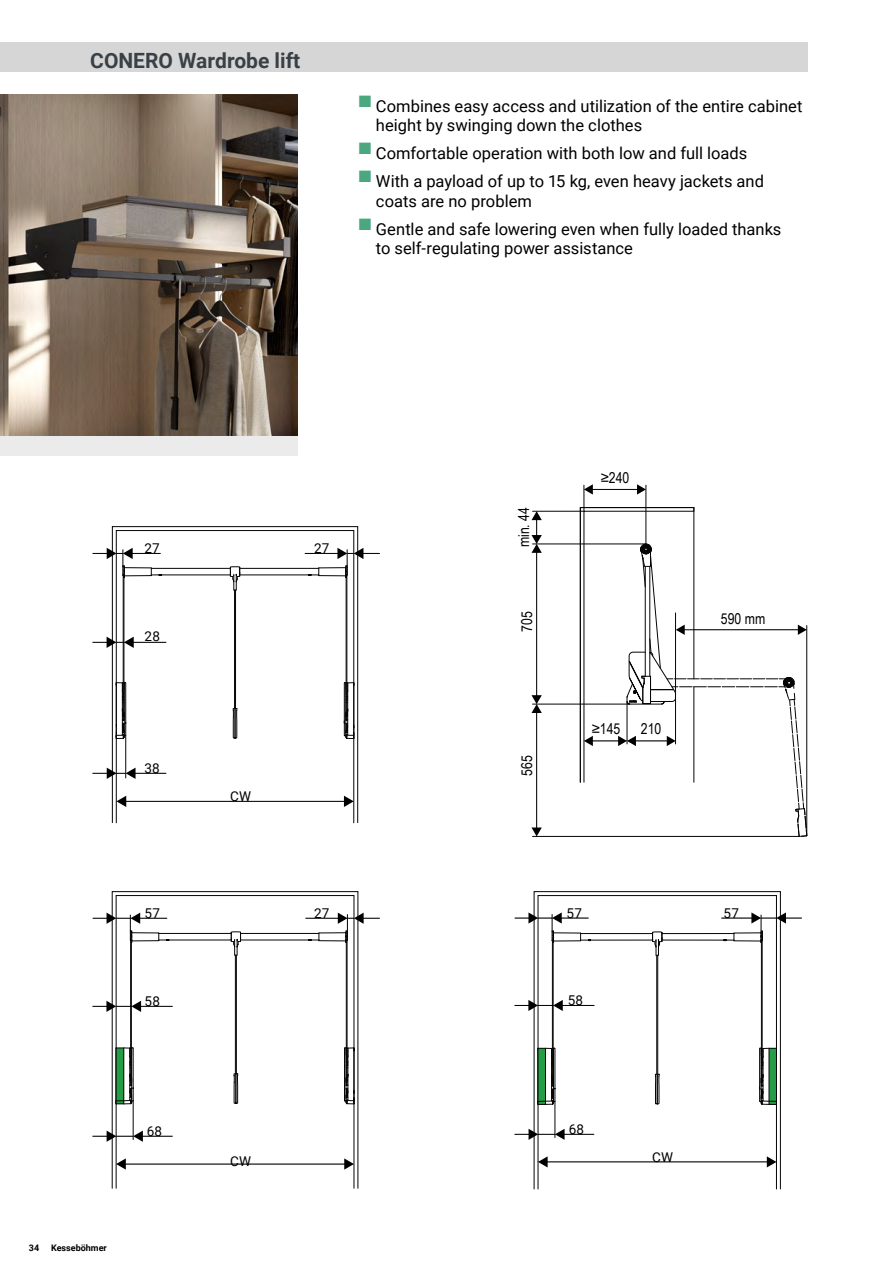
<style>
.page{position:relative;width:893px;height:1263px;background:#fff}
.page>*{position:absolute;margin:0;border:0;box-sizing:border-box;transform-origin:0 0}
.Head{font:700 21px "Roboto";color:#3a4146}
.t1{font:16.5px/19.5px "Roboto";color:#000}
.t2{font:16.5px "Zapf Dingbats ITC";color:#4aa780}
.t3{font:15px "Arial Narrow";color:#000}
.t4{font:13.5px "Roboto";letter-spacing:.015em;color:#000}
.t5{font:700 9px "Roboto";color:#000}
</style>
<div class="page">
<div style="left:0;top:43px;width:808px;height:29px;background:#d6d6d6"></div>
<div style="left:0;top:94px;width:298px;height:362px;background:#ebebeb"></div>
<img style="left:0;top:94px;width:298px;height:341px">
<div style="left:112px;top:526px;width:246px;height:297px;border:1px solid #050505"></div>
<div style="left:116px;top:530px;width:238px;height:293px;border:1px solid #050505"></div>
<svg style="left:233px;top:708px;width:5px;height:31px"></svg>
<hr style="left:234px;top:590px;width:1px;height:118px;background:#050505">
<hr style="left:235px;top:590px;width:1px;height:118px;background:#050505">
<svg style="left:230px;top:566px;width:10px;height:25px"></svg>
<hr style="left:161px;top:575px;width:69px;height:1px;background:#050505">
<hr style="left:240px;top:575px;width:69px;height:1px;background:#050505">
<hr style="left:151px;top:568px;width:79px;height:1px;background:#050505">
<hr style="left:240px;top:568px;width:79px;height:1px;background:#050505">
<hr style="left:344px;top:683px;width:1px;height:40px;background:#050505">
<hr style="left:346px;top:575px;width:1px;height:145px;background:#050505">
<hr style="left:347px;top:575px;width:1px;height:145px;background:#050505">
<hr style="left:353px;top:685px;width:1px;height:40px;background:#050505">
<svg style="left:344px;top:709px;width:10px;height:30px"></svg>
<svg style="left:344px;top:682px;width:10px;height:21px"></svg>
<hr style="left:123px;top:575px;width:1px;height:145px;background:#050505">
<hr style="left:124px;top:575px;width:1px;height:145px;background:#050505">
<svg style="left:116px;top:682px;width:11px;height:57px"></svg>
<hr style="left:125px;top:801px;width:221px;height:1px;background:#000">
<svg style="left:116px;top:796px;width:10px;height:11px"></svg>
<svg style="left:344px;top:796px;width:10px;height:11px"></svg>
<hr style="left:305px;top:553px;width:34px;height:1px;background:#000">
<hr style="left:134px;top:773px;width:32px;height:1px;background:#000">
<svg style="left:92px;top:768px;width:44px;height:11px"></svg>
<hr style="left:132px;top:642px;width:34px;height:1px;background:#000">
<svg style="left:92px;top:637px;width:42px;height:11px"></svg>
<hr style="left:125px;top:735px;width:1px;height:43px;background:#050505">
<svg style="left:93px;top:548px;width:69px;height:30px"></svg>
<svg style="left:309px;top:548px;width:71px;height:30px"></svg>
<svg style="left:234px;top:1067px;width:5px;height:37px"></svg>
<hr style="left:235px;top:955px;width:1px;height:119px;background:#050505">
<hr style="left:236px;top:955px;width:1px;height:119px;background:#050505">
<svg style="left:231px;top:932px;width:10px;height:24px"></svg>
<hr style="left:169px;top:940px;width:62px;height:1px;background:#050505">
<hr style="left:241px;top:940px;width:68px;height:1px;background:#050505">
<hr style="left:159px;top:933px;width:72px;height:1px;background:#050505">
<hr style="left:241px;top:933px;width:78px;height:1px;background:#050505">
<hr style="left:344px;top:1048px;width:1px;height:40px;background:#050505">
<hr style="left:346px;top:940px;width:1px;height:145px;background:#050505">
<hr style="left:347px;top:940px;width:1px;height:145px;background:#050505">
<hr style="left:348px;top:1048px;width:1px;height:52px;background:#050505">
<hr style="left:354px;top:1050px;width:1px;height:41px;background:#050505">
<svg style="left:344px;top:1074px;width:11px;height:30px"></svg>
<svg style="left:344px;top:1047px;width:11px;height:21px"></svg>
<hr style="left:130px;top:940px;width:1px;height:145px;background:#050505">
<hr style="left:131px;top:940px;width:1px;height:145px;background:#050505">
<svg style="left:116px;top:1047px;width:18px;height:58px"></svg>
<hr style="left:124px;top:1164px;width:222px;height:1px;background:#000">
<svg style="left:116px;top:1158px;width:10px;height:11px"></svg>
<svg style="left:344px;top:1158px;width:10px;height:11px"></svg>
<hr style="left:305px;top:918px;width:34px;height:1px;background:#000">
<hr style="left:141px;top:1136px;width:32px;height:1px;background:#000">
<svg style="left:92px;top:1130px;width:51px;height:12px"></svg>
<hr style="left:139px;top:1006px;width:34px;height:1px;background:#000">
<svg style="left:92px;top:1001px;width:49px;height:11px"></svg>
<hr style="left:133px;top:1100px;width:1px;height:39px;background:#050505">
<svg style="left:93px;top:912px;width:76px;height:31px"></svg>
<svg style="left:309px;top:912px;width:71px;height:31px"></svg>
<svg style="left:655px;top:1067px;width:5px;height:38px"></svg>
<hr style="left:656px;top:955px;width:1px;height:119px;background:#050505">
<hr style="left:657px;top:955px;width:1px;height:119px;background:#050505">
<svg style="left:652px;top:932px;width:11px;height:24px"></svg>
<hr style="left:590px;top:940px;width:63px;height:1px;background:#050505">
<hr style="left:662px;top:940px;width:62px;height:1px;background:#050505">
<hr style="left:581px;top:933px;width:72px;height:1px;background:#050505">
<hr style="left:662px;top:933px;width:72px;height:1px;background:#050505">
<hr style="left:761px;top:940px;width:1px;height:146px;background:#050505">
<hr style="left:762px;top:940px;width:1px;height:146px;background:#050505">
<hr style="left:552px;top:940px;width:1px;height:146px;background:#050505">
<hr style="left:553px;top:940px;width:1px;height:146px;background:#050505">
<svg style="left:538px;top:1048px;width:18px;height:57px"></svg>
<svg style="left:759px;top:1048px;width:18px;height:57px"></svg>
<hr style="left:546px;top:1162px;width:222px;height:1px;background:#000">
<svg style="left:538px;top:1156px;width:10px;height:11px"></svg>
<svg style="left:767px;top:1156px;width:9px;height:11px"></svg>
<hr style="left:721px;top:918px;width:32px;height:1px;background:#000">
<hr style="left:563px;top:1134px;width:31px;height:1px;background:#000">
<svg style="left:514px;top:1129px;width:51px;height:11px"></svg>
<hr style="left:561px;top:1005px;width:33px;height:1px;background:#000">
<svg style="left:514px;top:1000px;width:49px;height:11px"></svg>
<hr style="left:555px;top:1101px;width:1px;height:36px;background:#050505">
<svg style="left:515px;top:912px;width:76px;height:31px"></svg>
<svg style="left:724px;top:912px;width:78px;height:31px"></svg>
<hr style="left:536px;top:711px;width:1px;height:118px;background:#000">
<svg style="left:531px;top:827px;width:11px;height:9px"></svg>
<hr style="left:536px;top:551px;width:1px;height:146px;background:#000">
<svg style="left:531px;top:695px;width:11px;height:18px"></svg>
<hr style="left:532px;top:544px;width:114px;height:1px;background:#050505">
<hr style="left:532px;top:704px;width:98px;height:1px;background:#050505">
<hr style="left:532px;top:836px;width:267px;height:1px;background:#050505">
<svg style="left:531px;top:512px;width:11px;height:41px"></svg>
<hr style="left:532px;top:511px;width:52px;height:1px;background:#050505">
<svg style="left:580px;top:484px;width:227px;height:353px"></svg>
<p class="Head" style="left:90px;top:46px;width:212px">CONERO Wardrobe lift</p>
<p class="t2" style="left:359px;top:93px;width:14px">■</p>
<p class="t2" style="left:359px;top:141px;width:14px">■</p>
<p class="t2" style="left:359px;top:169px;width:14px">■</p>
<p class="t2" style="left:359px;top:216px;width:14px">■</p>
<p class="t1" style="left:376px;top:95px;width:428px">Combines easy access and utilization of the entire cabinet height by swinging down the clothes</p>
<p class="t1" style="left:376px;top:143px;width:373px">Comfortable operation with both low and full loads</p>
<p class="t1" style="left:376px;top:171px;width:390px">With a payload of up to 15 kg, even heavy jackets and coats are no problem</p>
<p class="t1" style="left:376px;top:218px;width:407px">Gentle and safe lowering even when fully loaded thanks to self-regulating power assistance</p>
<p class="t3" style="left:513px;top:160px;width:42px;rotate:-90deg">min. 70</p>
<p class="t3" style="left:513px;top:242px;width:22px;rotate:-90deg">675</p>
<p class="t3" style="left:719px;top:216px;width:22px">640</p>
<p class="t4" style="left:145px;top:539px;width:17px">27</p>
<p class="t4" style="left:145px;top:627px;width:17px">28</p>
<p class="t4" style="left:145px;top:759px;width:17px">38</p>
<p class="t4" style="left:314px;top:539px;width:17px">27</p>
<p class="t4" style="left:230px;top:786px;width:22px">CW</p>
<p class="t3" style="left:513px;top:547px;width:42px;rotate:-90deg">min. 44</p>
<p class="t3" style="left:516px;top:632px;width:22px;rotate:-90deg">705</p>
<p class="t3" style="left:516px;top:776px;width:22px;rotate:-90deg">565</p>
<p class="t3" style="left:601px;top:467px;width:30px">≥240</p>
<p class="t3" style="left:592px;top:717px;width:30px">≥145</p>
<p class="t3" style="left:641px;top:717px;width:22px">210</p>
<p class="t3" style="left:721px;top:608px;width:46px">590 mm</p>
<p class="t4" style="left:314px;top:904px;width:17px">27</p>
<p class="t4" style="left:723px;top:904px;width:17px">57</p>
<p class="t4" style="left:145px;top:904px;width:17px">57</p>
<p class="t4" style="left:567px;top:904px;width:17px">57</p>
<p class="t4" style="left:145px;top:992px;width:17px">58</p>
<p class="t4" style="left:568px;top:991px;width:17px">58</p>
<p class="t4" style="left:147px;top:1122px;width:17px">68</p>
<p class="t4" style="left:569px;top:1120px;width:17px">68</p>
<p class="t5" style="left:29px;top:1242px;width:12px">34</p>
<p class="t5" style="left:51px;top:1242px;width:57px">Kesseböhmer</p>
<p class="t4" style="left:230px;top:1151px;width:22px">CW</p>
<p class="t4" style="left:652px;top:1147px;width:22px">CW</p>
</div>
